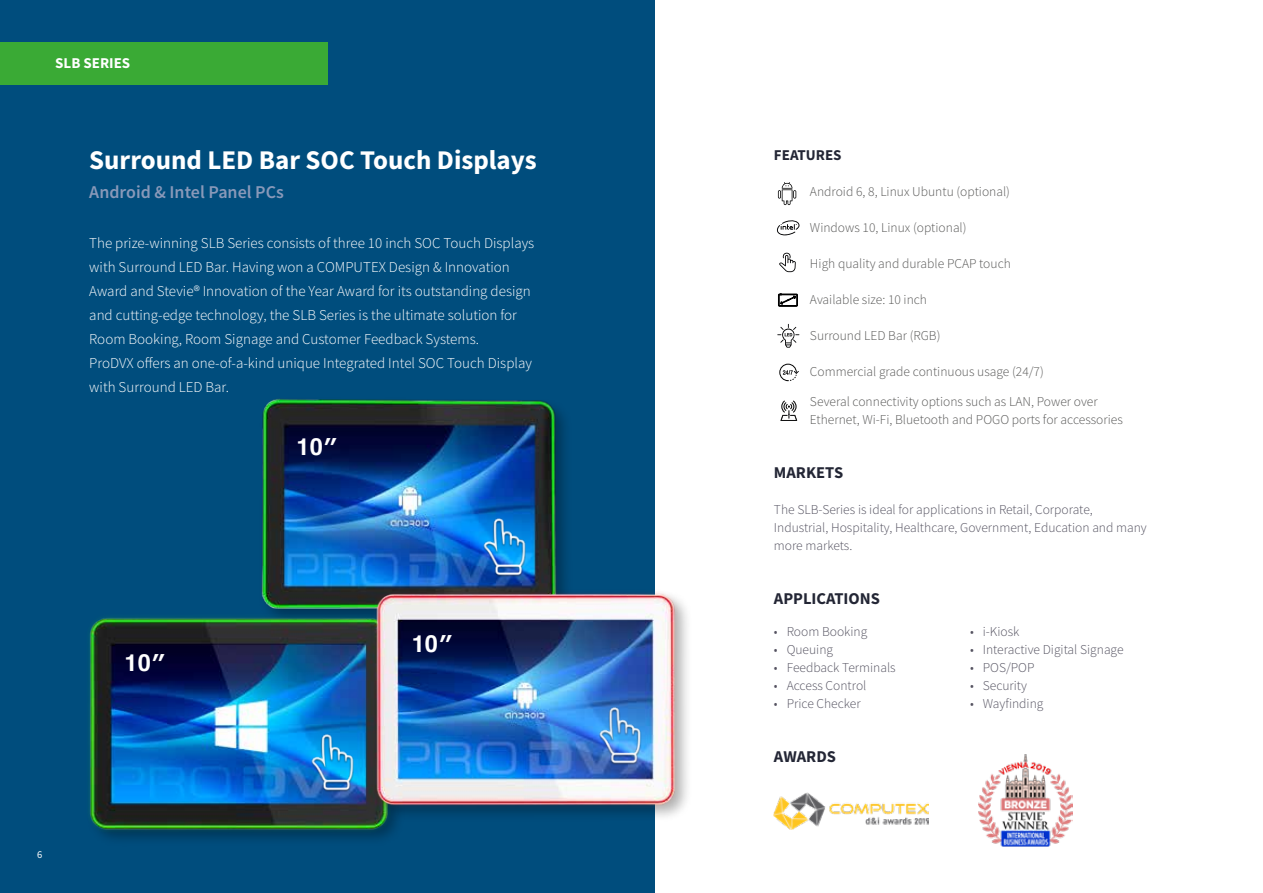
<style>
.page{position:relative;width:1263px;height:893px;background:#fff}
.page>*{position:absolute;margin:0;border:0;box-sizing:border-box;transform-origin:0 0}
.t1{font:700 27px "Source Sans Pro";color:#fff}
.t2{font:700 23.55px "Helvetica";color:#fff}
.t3{font:600 18px "Source Sans Pro";color:#8999b9}
.t4{font:700 16.5px "Source Sans Pro";color:#232635}
.t5{font:300 15px/24px "Source Sans Pro";color:#fff}
.t6{font:700 15px "Source Sans Pro";color:#fff}
.t7{font:700 15px "Source Sans Pro";color:#232635}
.t8{font:300 13.5px/18px "Source Sans Pro";color:#575756}
.t9{font:300 13.5px/18px "Source Sans Pro";color:#545260}
.t10{font:10.5px "Source Sans Pro";color:#fff}
</style>
<div class="page">
<div style="left:0;top:0;width:655px;height:893px;background:#004d7d"></div>
<svg style="left:778px;top:182px;width:18px;height:23px"></svg>
<svg style="left:779px;top:252px;width:17px;height:20px"></svg>
<svg style="left:778px;top:294px;width:20px;height:12px"></svg>
<svg style="left:777px;top:324px;width:22px;height:24px"></svg>
<svg style="left:779px;top:364px;width:20px;height:17px"></svg>
<svg style="left:780px;top:400px;width:17px;height:21px"></svg>
<div style="left:0;top:43px;width:327px;height:42px;background:#3aaa35"></div>
<img style="left:261px;top:398px;width:302px;height:197px">
<img style="left:477px;top:516px;width:62px;height:54px">
<svg style="left:777px;top:220px;width:23px;height:15px"></svg>
<img style="left:774px;top:793px;width:155px;height:37px">
<img style="left:978px;top:754px;width:94px;height:93px">
<img style="left:89px;top:595px;width:306px;height:244px">
<img style="left:305px;top:732px;width:29px;height:64px">
<img style="left:334px;top:570px;width:354px;height:257px">
<img style="left:592px;top:705px;width:62px;height:64px">
<p class="t6" style="left:55px;top:53px;width:77px">SLB SERIES</p>
<h1 class="t1" style="left:89px;top:142px;width:449px">Surround LED Bar SOC Touch Displays</h1>
<p class="t3" style="left:89px;top:180px;width:196px">Android &amp; Intel Panel PCs</p>
<p class="t5" style="left:89px;top:231px;width:446px">The prize-winning SLB Series consists of three 10 inch SOC Touch Displays with Surround LED Bar. Having won a COMPUTEX Design &amp; Innovation Award and Stevie® Innovation of the Year Award for its outstanding design and cutting-edge technology, the SLB Series is the ultimate solution for Room Booking, Room Signage and Customer Feedback Systems.<br>ProDVX offers an one-of-a-kind unique Integrated Intel SOC Touch Display with Surround LED Bar.</p>
<h2 class="t2" style="left:125px;top:644px;width:42px">10″</h2>
<h2 class="t2" style="left:297px;top:428px;width:42px">10″</h2>
<h2 class="t2" style="left:412px;top:624px;width:42px">10″</h2>
<p class="t10" style="left:37px;top:848px;width:7px">6</p>
<p class="t7" style="left:774px;top:145px;width:69px">FEATURES</p>
<p class="t8" style="left:810px;top:183px;width:202px">Android 6, 8, Linux Ubuntu (optional)</p>
<p class="t8" style="left:810px;top:219px;width:158px">Windows 10, Linux (optional)</p>
<p class="t8" style="left:810px;top:255px;width:202px">High quality and durable PCAP touch</p>
<p class="t8" style="left:810px;top:291px;width:119px">Available size: 10 inch</p>
<p class="t8" style="left:810px;top:327px;width:132px">Surround LED Bar (RGB)</p>
<p class="t8" style="left:810px;top:363px;width:235px">Commercial grade continuous usage (24/7)</p>
<p class="t8" style="left:810px;top:393px;width:314px">Several connectivity options such as LAN, Power over<br>Ethernet, Wi-Fi, Bluetooth and POGO ports for accessories</p>
<p class="t4" style="left:774px;top:461px;width:71px">MARKETS</p>
<p class="t9" style="left:774px;top:501px;width:374px">The SLB-Series is ideal for applications in Retail, Corporate,<br>Industrial, Hospitality, Healthcare, Government, Education and many more markets.</p>
<p class="t4" style="left:774px;top:587px;width:108px">APPLICATIONS</p>
<p class="t9" style="left:774px;top:622px;width:95px">• Room Booking</p>
<p class="t9" style="left:774px;top:640px;width:61px">• Queuing</p>
<p class="t9" style="left:774px;top:658px;width:123px">• Feedback Terminals</p>
<p class="t9" style="left:774px;top:676px;width:94px">• Access Control</p>
<p class="t9" style="left:774px;top:694px;width:88px">• Price Checker</p>
<p class="t4" style="left:774px;top:745px;width:64px">AWARDS</p>
<p class="t9" style="left:970px;top:622px;width:51px">• i-Kiosk</p>
<p class="t9" style="left:970px;top:640px;width:155px">• Interactive Digital Signage</p>
<p class="t9" style="left:970px;top:658px;width:66px">• POS/POP</p>
<p class="t9" style="left:970px;top:676px;width:58px">• Security</p>
<p class="t9" style="left:970px;top:694px;width:75px">• Wayfinding</p>
</div>
